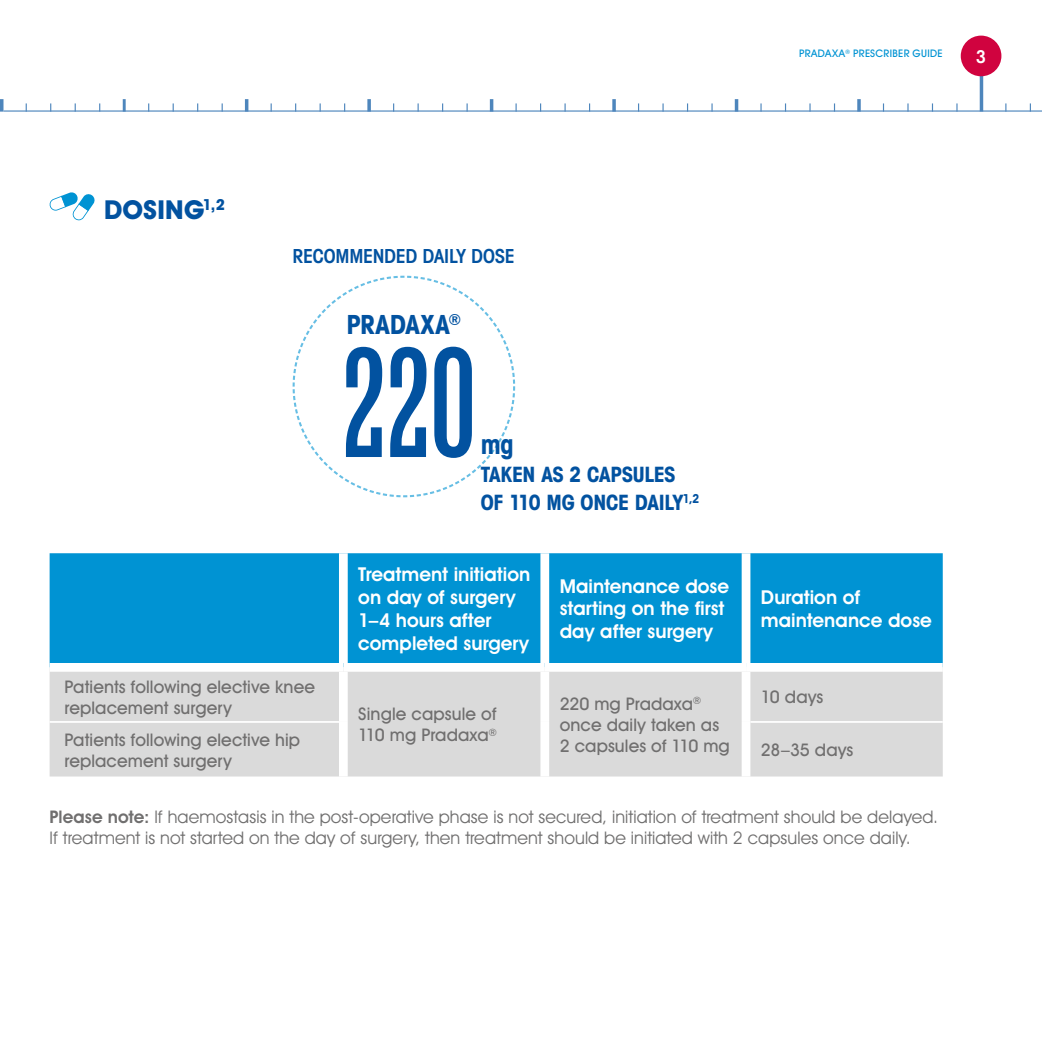
<style>
.page{position:relative;width:1042px;height:1042px;background:#fff}
.page>*{position:absolute;margin:0;border:0;box-sizing:border-box;transform-origin:0 0}
.t1{font:extra-condensed 149.1px "Grotesque";color:#0252a0}
.t2{font:700 condensed 26.25px "Avant Garde IT Cby BT";letter-spacing:-.005em;color:#0252a0}
.t3{font:700 26.25px "Avant Garde IT Cby BT";letter-spacing:.01em;color:#0252a0}
.t4{font:700 condensed 21px/28.2px "Avant Garde IT Cby BT";letter-spacing:-.01em;color:#0252a0}
.t5{font:600 19.25px/22.8px "Avant Garde IT Cby BT";color:#fff}
.t6{font:600 condensed 19.25px "Avant Garde IT Cby BT";letter-spacing:-.01em;color:#0252a0}
.t7{font:17.5px/21px "Avant Garde IT Cby BT";letter-spacing:.005em;color:#706f6f}
.t8{font:500 17.5px/21px "Avant Garde IT Cby BT";letter-spacing:.005em;color:#706f6f}
.t9{font:600 condensed 17.5px "Avant Garde IT Cby BT";color:#fff}
.t10{font:500 10.5px "Avant Garde IT Cby BT";letter-spacing:.03em;color:#0093d3}
.s1{font-weight:600}
</style>
<div class="page">
<svg style="left:979px;top:76px;width:4px;height:34px"></svg>
<hr style="left:3px;top:110px;width:1039px;height:2px;background:#0252a0">
<svg style="left:857px;top:99px;width:4px;height:13px"></svg>
<svg style="left:735px;top:99px;width:3px;height:13px"></svg>
<svg style="left:612px;top:99px;width:4px;height:13px"></svg>
<svg style="left:490px;top:99px;width:3px;height:13px"></svg>
<svg style="left:564px;top:103px;width:2px;height:9px"></svg>
<svg style="left:515px;top:103px;width:2px;height:9px"></svg>
<svg style="left:367px;top:99px;width:4px;height:13px"></svg>
<svg style="left:466px;top:103px;width:2px;height:9px"></svg>
<svg style="left:417px;top:103px;width:2px;height:9px"></svg>
<svg style="left:245px;top:99px;width:3px;height:13px"></svg>
<svg style="left:319px;top:103px;width:2px;height:9px"></svg>
<svg style="left:123px;top:99px;width:3px;height:13px"></svg>
<svg style="left:0;top:99px;width:4px;height:13px"></svg>
<div style="left:961px;top:36px;width:40px;height:40px;background:#d0033f;border-radius:50%"></div>
<svg style="left:50px;top:192px;width:45px;height:28px"></svg>
<svg style="left:293px;top:276px;width:222px;height:221px"></svg>
<div style="left:50px;top:553px;width:893px;height:110px;background:#0093d3"></div>
<div style="left:50px;top:672px;width:893px;height:104px;background:#dadada"></div>
<hr style="left:50px;top:721px;width:289px;height:2px;background:#fff">
<hr style="left:750px;top:721px;width:193px;height:2px;background:#fff">
<div style="left:339px;top:553px;width:9px;height:110px;background:#fff"></div>
<div style="left:540px;top:553px;width:9px;height:110px;background:#fff"></div>
<div style="left:741px;top:553px;width:9px;height:110px;background:#fff"></div>
<div style="left:339px;top:672px;width:9px;height:50px;background:#fff"></div>
<div style="left:540px;top:672px;width:9px;height:50px;background:#fff"></div>
<div style="left:741px;top:672px;width:9px;height:50px;background:#fff"></div>
<div style="left:339px;top:722px;width:9px;height:54px;background:#fff"></div>
<div style="left:540px;top:722px;width:9px;height:54px;background:#fff"></div>
<div style="left:741px;top:722px;width:9px;height:54px;background:#fff"></div>
<p class="t10" style="left:799px;top:47px;width:145px">PRADAXA<sup>®</sup> PRESCRIBER GUIDE</p>
<p class="t9" style="left:976px;top:46px;width:11px">3</p>
<h2 class="t3" style="left:104px;top:194px;width:122px">DOSING<sup>1,2</sup></h2>
<p class="t6" style="left:293px;top:244px;width:223px">RECOMMENDED DAILY DOSE</p>
<h2 class="t2" style="left:346px;top:309px;width:116px">PRADAXA<sup>®</sup></h2>
<h1 class="t1" style="left:341px;top:315px;width:137px">220</h1>
<h2 class="t2" style="left:481px;top:428px;width:35px">mg</h2>
<p class="t4" style="left:481px;top:460px;width:220px">TAKEN AS 2 CAPSULES<br>OF 110 MG ONCE DAILY<sup>1,2</sup></p>
<p class="t5" style="left:358px;top:563px;width:174px">Treatment initiation on day of surgery<br>1–4 hours after completed surgery</p>
<p class="t5" style="left:560px;top:574px;width:171px">Maintenance dose starting on the first day after surgery</p>
<p class="t5" style="left:761px;top:586px;width:172px">Duration of maintenance dose</p>
<p class="t8" style="left:64px;top:676px;width:252px">Patients following elective knee replacement surgery</p>
<p class="t8" style="left:358px;top:703px;width:140px">Single capsule of<br>110 mg Pradaxa<sup>®</sup></p>
<p class="t8" style="left:560px;top:693px;width:172px">220 mg Pradaxa<sup>® </sup>once daily taken as<br>2 capsules of 110 mg</p>
<p class="t8" style="left:761px;top:686px;width:64px">10 days</p>
<p class="t8" style="left:64px;top:729px;width:237px">Patients following elective hip replacement surgery</p>
<p class="t8" style="left:761px;top:739px;width:94px">28–35 days</p>
<p class="t7" style="left:50px;top:806px;width:890px"><span class="s1">Please note:</span> If haemostasis in the post-operative phase is not secured, initiation of treatment should be delayed.<br>If treatment is not started on the day of surgery, then treatment should be initiated with 2 capsules once daily.</p>
</div>
